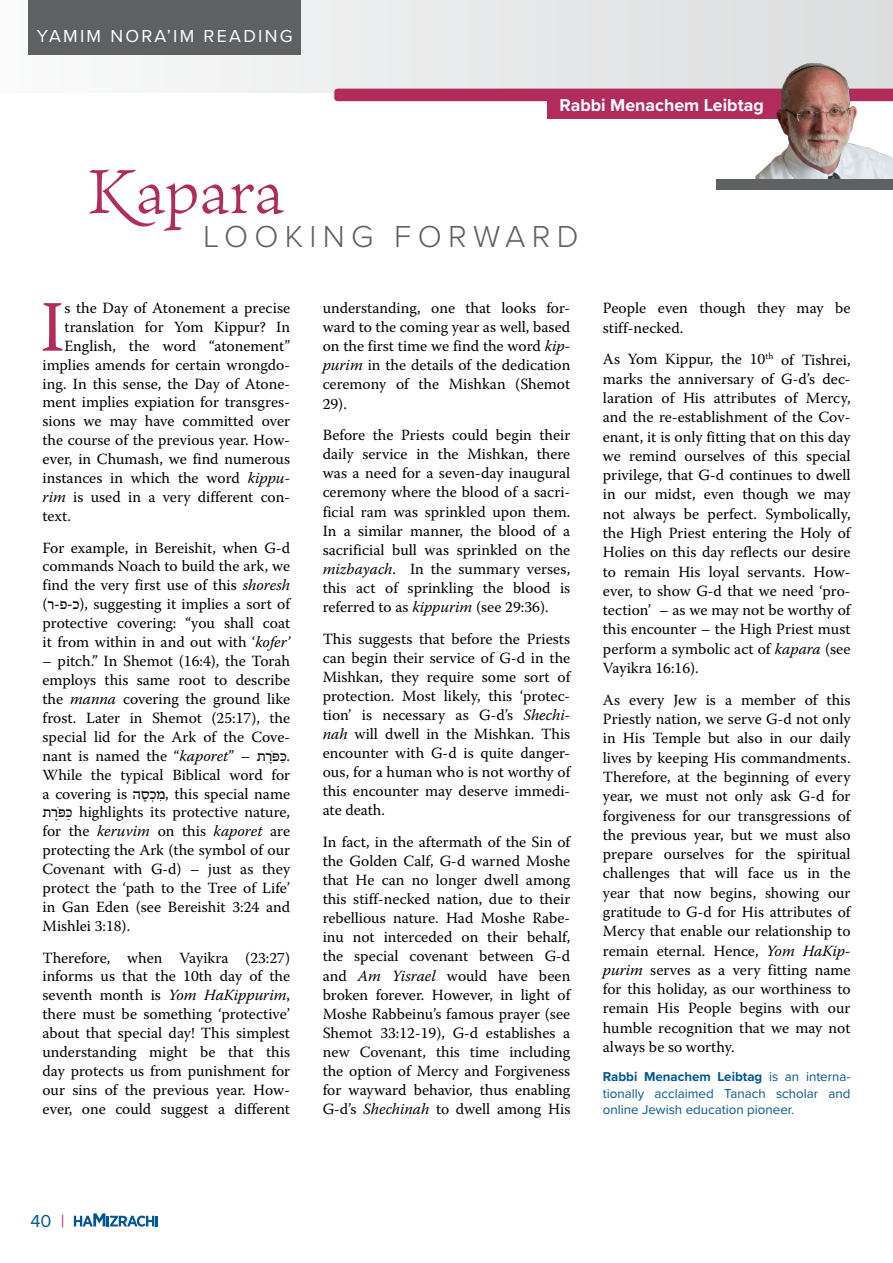
<style>
.page{position:relative;width:893px;height:1263px;background:#fff}
.page>*{position:absolute;margin:0;border:0;box-sizing:border-box;transform-origin:0 0}
.t1{font:72.15px "Warnock Pro";color:#b12b5b}
.t2{font:67.8px "Brioso Pro Light Capt";color:#b12b5b}
.t3{font:300 31.5px "Proxima Nova";letter-spacing:.2em;color:#5f6062}
.t4{font:18px "Proxima Nova";letter-spacing:.125em;color:#fff}
.t5{font:18px "Proxima Nova";color:#005696}
.t6{font:700 17.7px "Proxima Nova";color:#fff}
.t7{font:15.6px/19px "Warnock Pro";color:#000;text-align:justify}
.t8{font:13.35px/16.6px "Proxima Nova";color:#005696;text-align:justify}
.s1{font-style:italic}
.s2{font-family:"Fb Hadasa New"}
.s3{font-weight:700}
.s4{color:#b12b5b}
</style>
<div class="page">
<div style="left:0;top:0;width:893px;height:93px;background:linear-gradient(to right,#f2f3f3,#ddddde)"></div>
<div style="left:334px;top:89px;width:421px;height:12px;background:#b12b5b"></div>
<div style="left:28px;top:0;width:273px;height:54px;background:#5f6062"></div>
<div style="left:548px;top:93px;width:265px;height:25px;background:#b12b5b"></div>
<img style="left:755px;top:45px;width:138px;height:135px">
<div style="left:717px;top:180px;width:176px;height:10px;background:#5f6062"></div>
<svg style="left:74px;top:1213px;width:84px;height:13px"></svg>
<p class="t4" style="left:37px;top:22px;width:257px">YAMIM NORA’IM READING</p>
<p class="t6" style="left:560px;top:92px;width:206px">Rabbi Menachem Leibtag</p>
<h2 class="t2" style="left:87px;top:150px;width:198px">Kapara</h2>
<h3 class="t3" style="left:203px;top:213px;width:377px">LOOKING FORWARD</h3>
<h1 class="t1" style="left:40px;top:284px;width:26px">I</h1>
<p class="t7" style="left:65px;top:298px;width:227px">s the Day of Atonement a precise</p>
<p class="t7" style="left:65px;top:317px;width:227px">translation for Yom Kippur? In</p>
<p class="t7" style="left:65px;top:336px;width:227px">English, the word “atonement”</p>
<p class="t7" style="left:43px;top:355px;width:249px">implies amends for certain wrongdo-</p>
<p class="t7" style="left:43px;top:374px;width:249px">ing. In this sense, the Day of Atone-</p>
<p class="t7" style="left:43px;top:392px;width:249px">ment implies expiation for transgres-</p>
<p class="t7" style="left:43px;top:411px;width:249px">sions we may have committed over</p>
<p class="t7" style="left:43px;top:430px;width:249px">the course of the previous year. How-</p>
<p class="t7" style="left:43px;top:449px;width:249px">ever, in Chumash, we find numerous</p>
<p class="t7" style="left:43px;top:468px;width:249px">instances in which the word <span class="s1">kippu-</span></p>
<p class="t7" style="left:43px;top:487px;width:249px"><span class="s1">rim</span> is used in a very different con-</p>
<p class="t7" style="left:43px;top:506px;width:30px">text.</p>
<p class="t7" style="left:43px;top:538px;width:249px">For example, in Bereishit, when G-d commands Noach to build the ark, we find the very first use of this <span class="s1">shoresh </span>(<span class="s2">ר-פ-כ</span>(, suggesting it implies a sort of protective covering: “you shall coat it from within in and out with ‘<span class="s1">kofer’</span></p>
<p class="t7" style="left:42px;top:651px;width:249px">– pitch.” In Shemot (16:4), the Torah employs this same root to describe the <span class="s1">manna</span> covering the ground like frost. Later in Shemot (25:17), the special lid for the Ark of the Cove&shy;nant is named the “<span class="s1">kaporet</span>” – <span class="s2">רת ֶֹפּכַּ</span>.<br>While the typical Biblical word for a covering is <span class="s2">סה ֶכְ מִ</span> , this special name<br><span class="s2">ּכּפֶֹרת ַ</span> highlights its protective nature, for the <span class="s1">keruvim</span> on this <span class="s1">kaporet</span> are protecting the Ark (the symbol of our Covenant with G-d) – just as they protect the ‘path to the Tree of Life’ in Gan Eden (see Bereishit 3:24 and Mishlei 3:18).</p>
<p class="t7" style="left:42px;top:948px;width:249px">Therefore, when Vayikra (23:27) informs us that the 10th day of the seventh month is <span class="s1">Yom HaKippurim</span>, there must be something ‘protective’ about that special day! This simplest understanding might be that this day protects us from punishment for our sins of the previous year. How&shy;ever, one could suggest a different</p>
<p class="t7" style="left:323px;top:298px;width:249px">understanding, one that looks for&shy;ward to the coming year as well, based on the first time we find the word <span class="s1">kip&shy;purim</span> in the details of the dedication ceremony of the Mishkan (Shemot 29).</p>
<p class="t7" style="left:323px;top:425px;width:249px">Before the Priests could begin their daily service in the Mishkan, there was a need for a seven-day inaugural ceremony where the blood of a sacri&shy;ficial ram was sprinkled upon them.<br>In a similar manner, the blood of a sacrificial bull was sprinkled on the <span class="s1">mizbayach</span>. In the summary verses, this act of sprinkling the blood is referred to as <span class="s1">kippurim</span> (see 29:36).</p>
<p class="t7" style="left:323px;top:629px;width:249px">This suggests that before the Priests can begin their service of G-d in the Mishkan, they require some sort of protection. Most likely, this ‘protec&shy;tion’ is necessary as G-d’s <span class="s1">Shechi&shy;nah</span> will dwell in the Mishkan. This encounter with G-d is quite danger&shy;ous, for a human who is not worthy of this encounter may deserve immedi&shy;ate death.</p>
<p class="t7" style="left:323px;top:832px;width:249px">In fact, in the aftermath of the Sin of the Golden Calf, G-d warned Moshe that He can no longer dwell among this stiff-necked nation, due to their rebellious nature. Had Moshe Rabe&shy;inu not interceded on their behalf, the special covenant between G-d and <span class="s1">Am Yisrael</span> would have been broken forever. However, in light of Moshe Rabbeinu’s famous prayer (see Shemot 33:12-19), G-d establishes a new Covenant, this time including the option of Mercy and Forgiveness for wayward behavior, thus enabling G-d’s <span class="s1">Shechinah</span> to dwell among His</p>
<p class="t7" style="left:603px;top:298px;width:249px">People even though they may be stiff-necked.</p>
<p class="t7" style="left:603px;top:349px;width:249px">As Yom Kippur, the 10<sup>th</sup> of Tishrei, marks the anniversary of G-d’s dec&shy;laration of His attributes of Mercy, and the re-establishment of the Cov&shy;enant, it is only fitting that on this day we remind ourselves of this special privilege, that G-d continues to dwell in our midst, even though we may not always be perfect. Symbolically, the High Priest entering the Holy of Holies on this day reflects our desire to remain His loyal servants. How&shy;ever, to show G-d that we need ‘pro&shy;tection’ – as we may not be worthy of this encounter – the High Priest must perform a symbolic act of <span class="s1">kapara</span> (see Vayikra 16:16).</p>
<p class="t7" style="left:603px;top:690px;width:249px">As every Jew is a member of this Priestly nation, we serve G-d not only in His Temple but also in our daily lives by keeping His commandments.<br>Therefore, at the beginning of every year, we must not only ask G-d for forgiveness for our transgressions of the previous year, but we must also prepare ourselves for the spiritual challenges that will face us in the year that now begins, showing our gratitude to G-d for His attributes of Mercy that enable our relationship to remain eternal. Hence, <span class="s1">Yom HaKip&shy;purim</span> serves as a very fitting name for this holiday, as our worthiness to remain His People begins with our humble recognition that we may not always be so worthy.</p>
<p class="t8" style="left:603px;top:1067px;width:249px"><span class="s3">Rabbi Menachem Leibtag</span> is an interna&shy;tionally acclaimed Tanach scholar and online Jewish education pioneer.</p>
<p class="t5" style="left:30px;top:1207px;width:36px">40 <span class="s4">|</span></p>
</div>
